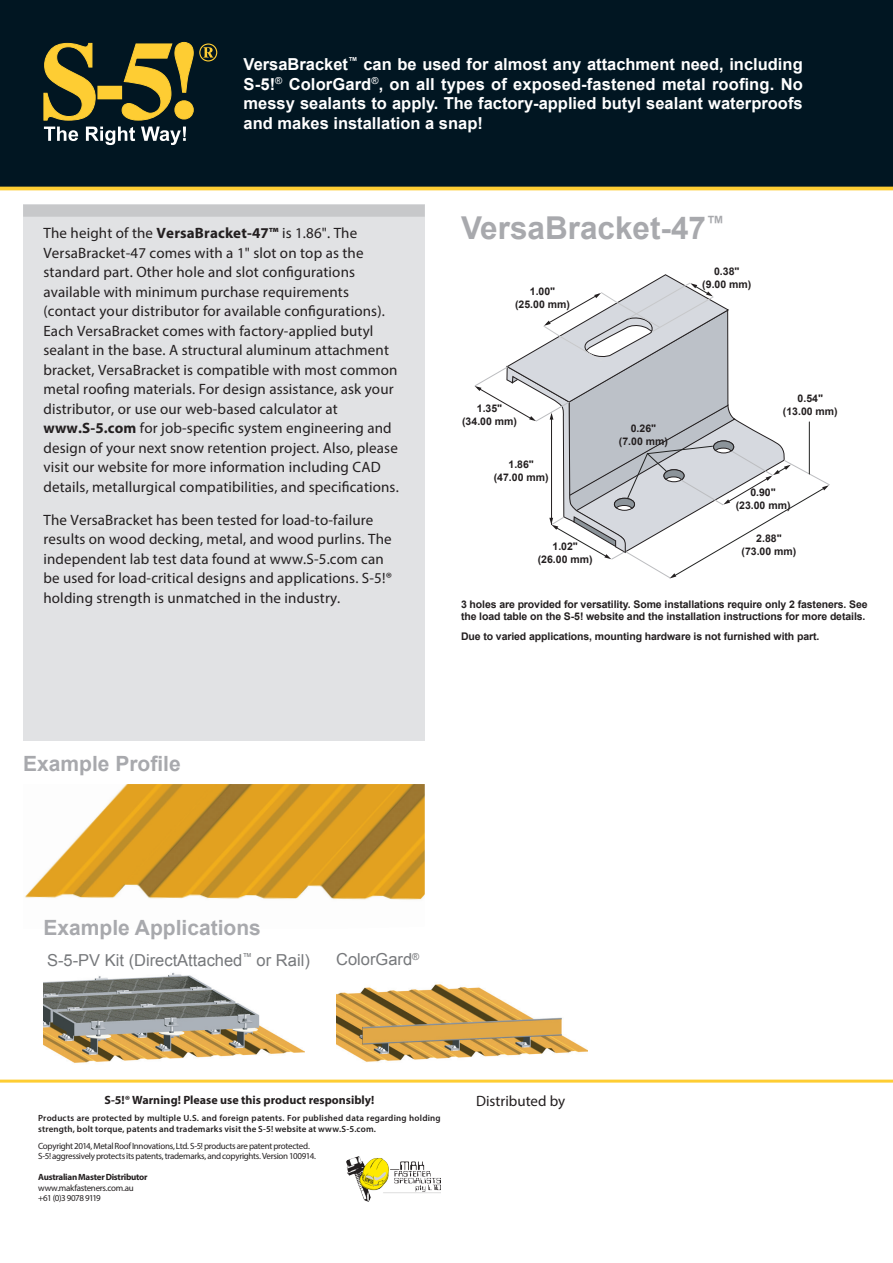
<style>
.page{position:relative;width:893px;height:1263px;background:#fff}
.page>*{position:absolute;margin:0;border:0;box-sizing:border-box;transform-origin:0 0}
.Sub_Clamp_Title{font:700 31.5px "Arial";color:#a8a9ad}
.Sub_Clamp_Title-2{font:700 21px "Arial";color:#a8a9ad}
.Back_Highlighted_Tex{font:700 16.5px/19.8px "Arial";color:#fff;text-align:justify}
.Example_Title{font:16.5px "Arial";color:#76787b}
.Back_Page_Text{font:15px/19.5px "Myriad Pro";letter-spacing:.01em;color:#231f20}
.warning{font:700 12px "Myriad Pro";color:#231f20}
.Subtitle{font:700 10.5px/12.6px "Arial";letter-spacing:-.01em;color:#231f20}
.Warning_Copyright{font:9px "Myriad Pro";letter-spacing:-.035em;color:#231f20}
.Warning_Body{font:600 9px/10.5px "Myriad Pro";letter-spacing:.02em;color:#231f20}
.Warning_Copyright-2{font:700 9px "Myriad Pro";letter-spacing:-.03em;color:#231f20}
.Warning_Copyright-3{font:9px "Myriad Pro";letter-spacing:-.07em;color:#231f20}
.s1{font-weight:700}
</style>
<div class="page">
<div style="left:23px;top:204px;width:402px;height:537px;background:#e1e2e4"></div>
<div style="left:23px;top:205px;width:402px;height:12px;background:#c7c8ca"></div>
<hr style="left:0;top:1079px;width:893px;height:3px;background:#fecd33">
<img style="left:347px;top:1156px;width:94px;height:45px">
<img style="left:336px;top:984px;width:252px;height:78px">
<img style="left:43px;top:972px;width:261px;height:91px">
<img style="left:25px;top:784px;width:400px;height:116px">
<svg style="left:475px;top:274px;width:355px;height:304px"></svg>
<hr style="left:809px;top:422px;width:1px;height:52px;background:#212221">
<div style="left:0;top:0;width:893px;height:187px;background:#011622"></div>
<hr style="left:0;top:187px;width:893px;height:3px;background:#fecd33">
<svg style="left:44px;top:127px;width:34px;height:14px"></svg>
<svg style="left:86px;top:127px;width:49px;height:18px"></svg>
<svg style="left:141px;top:127px;width:45px;height:18px"></svg>
<svg style="left:44px;top:43px;width:51px;height:77px"></svg>
<div style="left:98px;top:86px;width:24px;height:13px;background:#fecd33"></div>
<svg style="left:122px;top:42px;width:71px;height:78px"></svg>
<svg style="left:199px;top:43px;width:18px;height:18px"></svg>
<p class="Back_Highlighted_Tex" style="left:244px;top:55px;width:561px">VersaBracket<sup>™</sup> can be used for almost any attachment need, including S-5!<sup>®</sup> ColorGard<sup>®</sup>, on all types of exposed-fastened metal roofing. No messy sealants to apply. The factory-applied butyl sealant waterproofs and makes installation a snap!</p>
<p class="Back_Page_Text" style="left:43px;top:223px;width:357px">The height of the <span class="s1">VersaBracket-47™</span> is 1.86". The VersaBracket-47 comes with a 1" slot on top as the standard part. Other hole and slot configurations available with minimum purchase requirements (contact your distributor for available configurations).<br>Each VersaBracket comes with factory-applied butyl sealant in the base. A structural aluminum attachment bracket, VersaBracket is compatible with most common metal roofing materials. For design assistance, ask your distributor, or use our web-based calculator at <span class="s1">www.S-5.com</span> for job-specific system engineering and design of your next snow retention project. Also, please visit our website for more information including CAD details, metallurgical compatibilities, and specifications.</p>
<p class="Back_Page_Text" style="left:43px;top:510px;width:350px">The VersaBracket has been tested for load-to-failure results on wood decking, metal, and wood purlins. The independent lab test data found at www.S-5.com can be used for load-critical designs and applications. S-5!® holding strength is unmatched in the industry.</p>
<p class="Sub_Clamp_Title-2" style="left:23px;top:750px;width:159px">Example Profile</p>
<p class="Sub_Clamp_Title" style="left:461px;top:207px;width:265px">VersaBracket-47<sup>™</sup></p>
<p class="Subtitle" style="left:530px;top:285px;width:27px">1.00"</p>
<p class="Subtitle" style="left:515px;top:298px;width:56px">(25.00 mm)</p>
<p class="Subtitle" style="left:477px;top:403px;width:27px">1.35"</p>
<p class="Subtitle" style="left:462px;top:415px;width:56px">(34.00 mm)</p>
<p class="Subtitle" style="left:508px;top:458px;width:27px">1.86"</p>
<p class="Subtitle" style="left:494px;top:471px;width:56px">(47.00 mm)</p>
<p class="Subtitle" style="left:552px;top:541px;width:27px">1.02"</p>
<p class="Subtitle" style="left:538px;top:553px;width:56px">(26.00 mm)</p>
<p class="Subtitle" style="left:631px;top:422px;width:27px">0.26"</p>
<p class="Subtitle" style="left:619px;top:435px;width:51px">(7.00 mm)</p>
<p class="Subtitle" style="left:714px;top:266px;width:27px">0.38"</p>
<p class="Subtitle" style="left:702px;top:278px;width:51px">(9.00 mm)</p>
<p class="Subtitle" style="left:798px;top:393px;width:27px">0.54"</p>
<p class="Subtitle" style="left:783px;top:405px;width:56px">(13.00 mm)</p>
<p class="Subtitle" style="left:750px;top:487px;width:27px">0.90"</p>
<p class="Subtitle" style="left:736px;top:499px;width:56px">(23.00 mm)</p>
<p class="Subtitle" style="left:756px;top:533px;width:27px">2.88"</p>
<p class="Subtitle" style="left:741px;top:545px;width:56px">(73.00 mm)</p>
<p class="Subtitle" style="left:461px;top:598px;width:408px">3 holes are provided for versatility. Some installations require only 2 fasteners. See the load table on the S-5! website and the installation instructions for more details.</p>
<p class="Subtitle" style="left:461px;top:630px;width:360px">Due to varied applications, mounting hardware is not furnished with part.</p>
<p class="Sub_Clamp_Title-2" style="left:43px;top:913px;width:219px">Example Applications</p>
<p class="Example_Title" style="left:47px;top:949px;width:264px">S-5-PV Kit (DirectAttached<sup>™</sup> or Rail)</p>
<p class="Example_Title" style="left:336px;top:948px;width:85px">ColorGard<sup>®</sup></p>
<p class="warning" style="left:104px;top:1092px;width:271px">S-5!® Warning! Please use this product responsibly!</p>
<p class="Warning_Body" style="left:38px;top:1113px;width:404px">Products are protected by multiple U.S. and foreign patents. For published data regarding holding strength, bolt torque, patents and trademarks visit the S-5! website at www.S-5.com.</p>
<p class="Warning_Copyright" style="left:38px;top:1140px;width:273px">Copyright 2014, Metal Roof Innovations, Ltd. S-5! products are patent protected.</p>
<p class="Warning_Copyright" style="left:38px;top:1151px;width:279px">S-5! aggressively protects its patents, trademarks, and copyrights. Version 100914.</p>
<p class="Warning_Copyright-2" style="left:38px;top:1171px;width:111px">Australian Master Distributor</p>
<p class="Warning_Copyright" style="left:38px;top:1182px;width:97px">www.makfasteners.com.au</p>
<p class="Warning_Copyright-3" style="left:38px;top:1193px;width:64px">+61 (0)3 9078 9119</p>
<p class="Back_Page_Text" style="left:476px;top:1091px;width:91px">Distributed by</p>
</div>
